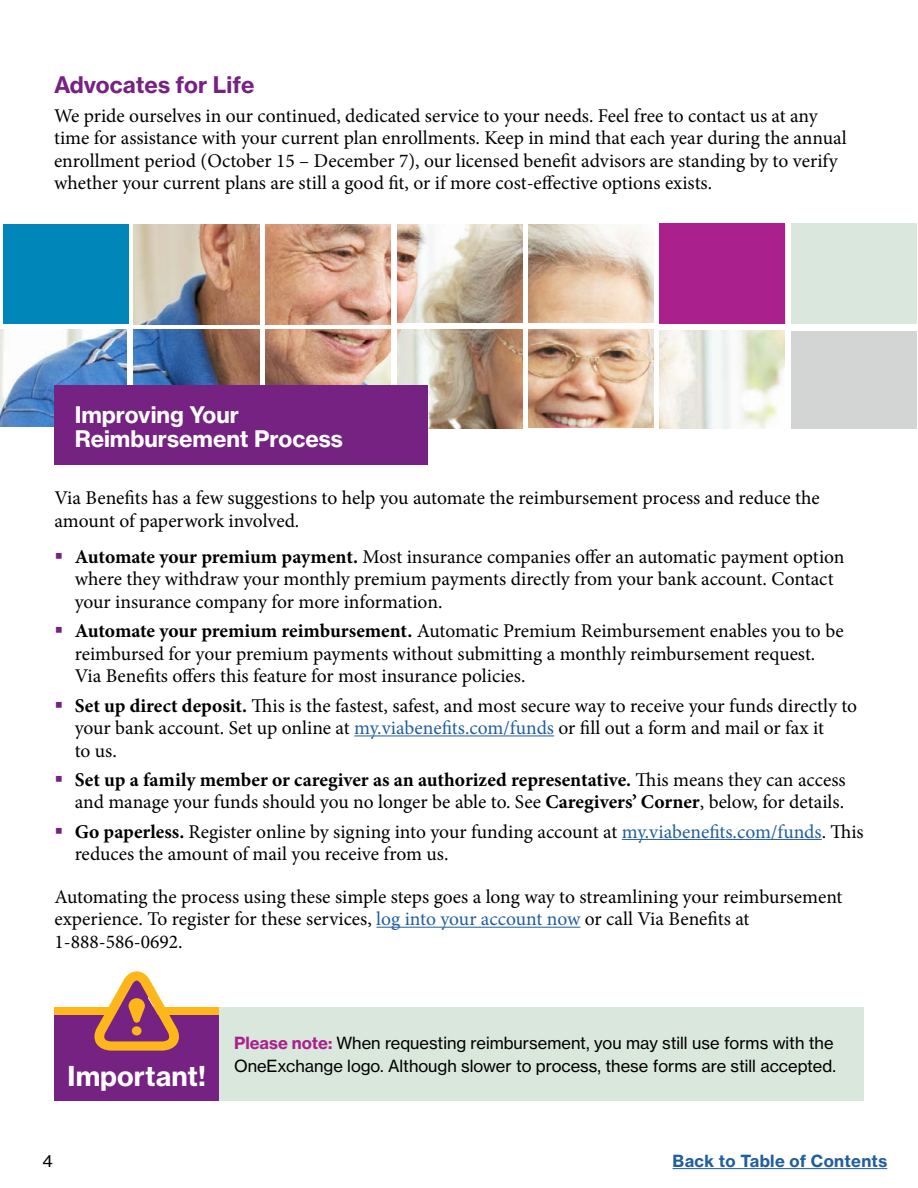
<style>
.page{position:relative;width:918px;height:1188px;background:#fff}
.page>*{position:absolute;margin:0;border:0;box-sizing:border-box;transform-origin:0 0}
.t1{font:27px "N Haas Grotesk TX Std 75 Bd";color:#fff}
.t2{font:22.5px/24px "N Haas Grotesk TX Std 75 Bd";color:#fff}
.t3{font:22.5px "N Haas Grotesk TX Std 75 Bd";color:#762283}
.t4{font:19.5px/22.5px "Minion Pro";letter-spacing:-.005em;color:#000}
.t5{font:16.5px/22.5px "N Haas Grotesk TX Std 55 Rg";color:#000}
.t6{font:16.5px "N Haas Grotesk TX Std 75 Bd";letter-spacing:.02em;color:#215e9e}
.s1{font-weight:700}
.s2{color:#215e9e}
.s3{font-family:"N Haas Grotesk TX Std 75 Bd";color:#aa218e}
</style>
<div class="page">
<div style="left:219px;top:1008px;width:645px;height:93px;background:#d9e7dc"></div>
<div style="left:55px;top:1008px;width:164px;height:16px;background:#fdb71a"></div>
<img style="left:0;top:329px;width:127px;height:98px">
<img style="left:266px;top:225px;width:125px;height:99px">
<img style="left:397px;top:225px;width:126px;height:97px">
<img style="left:529px;top:224px;width:125px;height:98px">
<img style="left:134px;top:225px;width:125px;height:99px">
<img style="left:266px;top:329px;width:125px;height:57px">
<img style="left:397px;top:330px;width:126px;height:99px">
<img style="left:529px;top:329px;width:125px;height:99px">
<div style="left:792px;top:331px;width:125px;height:98px;background:#d3d4d4"></div>
<hr style="left:354px;top:735px;width:200px;height:1px;background:#215e9e">
<hr style="left:622px;top:839px;width:200px;height:1px;background:#215e9e">
<hr style="left:376px;top:927px;width:204px;height:1px;background:#215e9e">
<div style="left:55px;top:1016px;width:164px;height:85px;background:#762283"></div>
<svg style="left:94px;top:971px;width:86px;height:80px"></svg>
<hr style="left:673px;top:1168px;width:214px;height:1px;background:#215e9e">
<div style="left:792px;top:223px;width:125px;height:101px;background:#d9e7dc"></div>
<div style="left:3px;top:225px;width:125px;height:99px;background:#0086b8"></div>
<img style="left:134px;top:330px;width:125px;height:56px">
<div style="left:54px;top:386px;width:374px;height:79px;background:#762283"></div>
<div style="left:660px;top:223px;width:125px;height:101px;background:#aa218e"></div>
<img style="left:660px;top:331px;width:125px;height:98px">
<p class="t3" style="left:54px;top:70px;width:202px">Advocates for Life</p>
<p class="t4" style="left:54px;top:104px;width:794px">We pride ourselves in our continued, dedicated service to your needs. Feel free to contact us at any time for assistance with your current plan enrollments. Keep in mind that each year during the annual enrollment period (October 15 – December 7), our licensed benefit advisors are standing by to verify whether your current plans are still a good fit, or if more cost-effective options exists.</p>
<p class="t2" style="left:75px;top:403px;width:270px">Improving Your<br>Reimbursement Process</p>
<p class="t4" style="left:55px;top:487px;width:767px">Via Benefits has a few suggestions to help you automate the reimbursement process and reduce the amount of paperwork involved.</p>
<p class="t4" style="left:75px;top:546px;width:771px"><span class="s1">Automate your premium payment.</span> Most insurance companies offer an automatic payment option where they withdraw your monthly premium payments directly from your bank account. Contact your insurance company for more information.</p>
<p class="t4" style="left:75px;top:620px;width:770px"><span class="s1">Automate your premium reimbursement.</span> Automatic Premium Reimbursement enables you to be reimbursed for your premium payments without submitting a monthly reimbursement request.<br>Via Benefits offers this feature for most insurance policies.</p>
<p class="t4" style="left:75px;top:694px;width:784px"><span class="s1">Set up direct deposit.</span> This is the fastest, safest, and most secure way to receive your funds directly to your bank account. Set up online at <span class="s2">my.viabenefits.com/funds</span> or fill out a form and mail or fax it<br>to us.</p>
<p class="t4" style="left:75px;top:768px;width:772px"><span class="s1">Set up a family member or caregiver as an authorized representative.</span> This means they can access and manage your funds should you no longer be able to. See <span class="s1">Caregivers’ Corner</span>, below, for details.</p>
<p class="t4" style="left:75px;top:820px;width:791px"><span class="s1">Go paperless.</span> Register online by signing into your funding account at <span class="s2">my.viabenefits.com/funds</span>. This reduces the amount of mail you receive from us.</p>
<p class="t4" style="left:54px;top:885px;width:790px">Automating the process using these simple steps goes a long way to streamlining your reimbursement experience. To register for these services, <span class="s2">log into your account now</span> or call Via Benefits at<br>1-888-586-0692.</p>
<h1 class="t1" style="left:68px;top:1059px;width:140px">Important!</h1>
<p class="t5" style="left:234px;top:1032px;width:603px"><span class="s3">Please note:</span> When requesting reimbursement, you may still use forms with the<br>OneExchange logo. Although slower to process, these forms are still accepted.</p>
<p class="t5" style="left:42px;top:1150px;width:12px">4</p>
<p class="t6" style="left:673px;top:1151px;width:216px">Back to Table of Contents</p>
</div>
